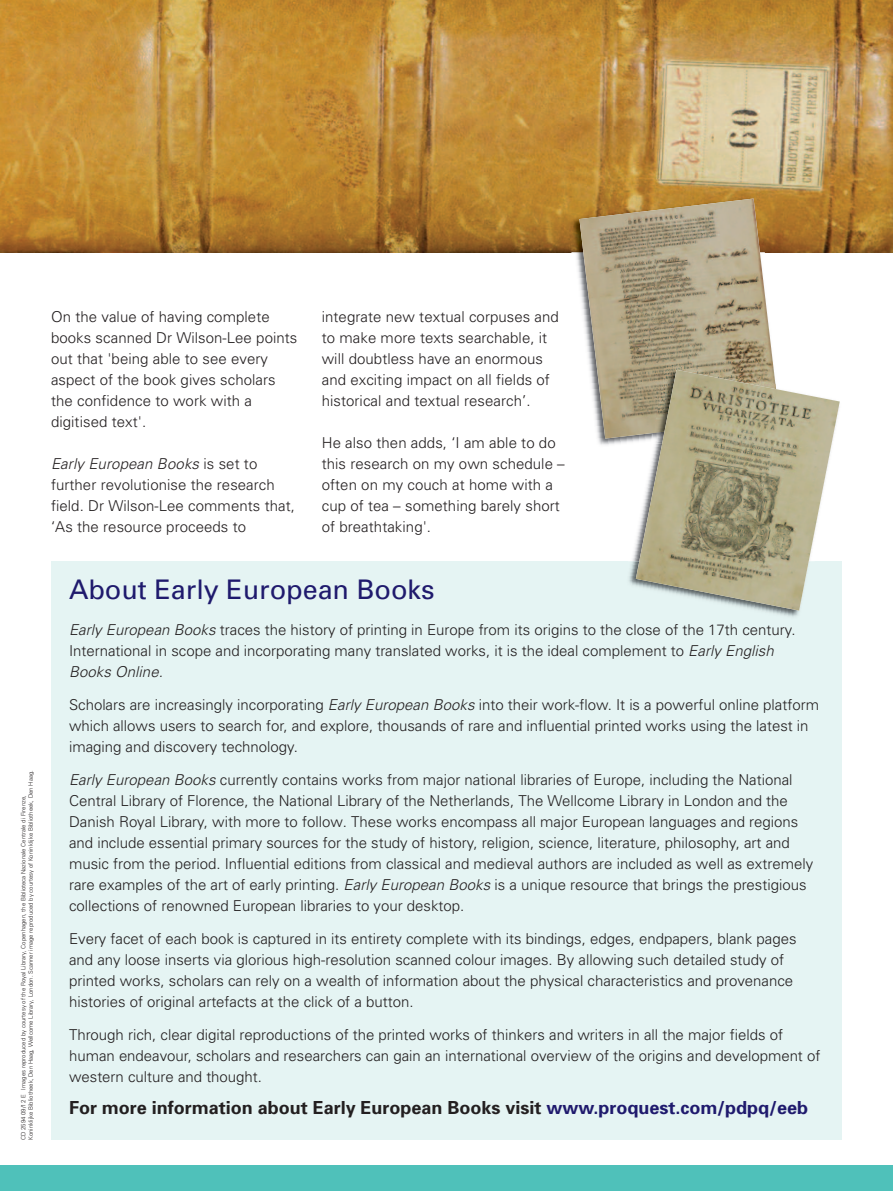
<style>
.page{position:relative;width:893px;height:1191px;background:#fff}
.page>*{position:absolute;margin:0;border:0;box-sizing:border-box;transform-origin:0 0}
.t1{font:27px "Univers";color:#1f1a6d}
.t2{font:700 18px "Univers";color:#231f20}
.t3{font:300 15px/21px "Univers";color:#231f20}
.t4{font:300 6px/7.2px "Univers";color:#231f20}
.s1{font-style:italic}
.s2{color:#1f1a6d}
</style>
<div class="page">
<div style="left:0;top:1164px;width:893px;height:27px;background:#4fc1ba"></div>
<div style="left:51px;top:561px;width:791px;height:579px;background:#e5f4f3"></div>
<img style="left:0;top:0;width:893px;height:252px">
<img style="left:571px;top:252px;width:209px;height:193px">
<img style="left:567px;top:192px;width:198px;height:60px">
<img style="left:579px;top:198px;width:200px;height:240px">
<img style="left:628px;top:385px;width:8px;height:176px">
<img style="left:629px;top:561px;width:171px;height:56px">
<img style="left:653px;top:363px;width:126px;height:7px">
<img style="left:636px;top:370px;width:204px;height:240px">
<p class="t3" style="left:51px;top:307px;width:248px">On the value of having complete books scanned Dr Wilson-Lee points out that 'being able to see every aspect of the book gives scholars the confidence to work with a digitised text'.</p>
<p class="t3" style="left:51px;top:454px;width:245px"><span class="s1">Early European Books</span> is set to further revolutionise the research field. Dr Wilson-Lee comments that, ‘As the resource proceeds to</p>
<p class="t3" style="left:322px;top:307px;width:239px">integrate new textual corpuses and to make more texts searchable, it will doubtless have an enormous and exciting impact on all fields of historical and textual research’.</p>
<p class="t3" style="left:322px;top:433px;width:245px">He also then adds, ‘I am able to do this research on my own schedule – often on my couch at home with a cup of tea – something barely short of breathtaking'.</p>
<p class="t4" style="left:20px;top:1140px;width:371px;rotate:-90deg">CD 2594 09/12 E Images reproduced by courtesy of the Royal Library, Copenhagen, the Biblioteca Nazionale Centrale di Firenze,<br>Koninklijke Bibliotheek, Den Haag, Wellcome Library, London. Scanner image reproduced by courtesy of Koninklijke Bibliotheek, Den Haag.</p>
<h1 class="t1" style="left:69px;top:579px;width:367px">About Early European Books</h1>
<p class="t3" style="left:69px;top:620px;width:728px"><span class="s1">Early European Books</span> traces the history of printing in Europe from its origins to the close of the 17th century.<br>International in scope and incorporating many translated works, it is the ideal complement to <span class="s1">Early English<br>Books Online.</span></p>
<p class="t3" style="left:69px;top:695px;width:751px">Scholars are increasingly incorporating <span class="s1">Early European Books</span> into their work-flow. It is a powerful online platform which allows users to search for, and explore, thousands of rare and influential printed works using the latest in imaging and discovery technology.</p>
<p class="t3" style="left:69px;top:770px;width:746px"><span class="s1">Early European Books</span> currently contains works from major national libraries of Europe, including the National Central Library of Florence, the National Library of the Netherlands, The Wellcome Library in London and the Danish Royal Library, with more to follow. These works encompass all major European languages and regions and include essential primary sources for the study of history, religion, science, literature, philosophy, art and music from the period. Influential editions from classical and medieval authors are included as well as extremely rare examples of the art of early printing. <span class="s1">Early European Books</span> is a unique resource that brings the prestigious collections of renowned European libraries to your desktop.</p>
<p class="t3" style="left:69px;top:929px;width:729px">Every facet of each book is captured in its entirety complete with its bindings, edges, endpapers, blank pages and any loose inserts via glorious high-resolution scanned colour images. By allowing such detailed study of printed works, scholars can rely on a wealth of information about the physical characteristics and provenance histories of original artefacts at the click of a button.</p>
<p class="t3" style="left:69px;top:1025px;width:753px">Through rich, clear digital reproductions of the printed works of thinkers and writers in all the major fields of human endeavour, scholars and researchers can gain an international overview of the origins and development of western culture and thought.</p>
<p class="t2" style="left:69px;top:1101px;width:741px">For more information about Early European Books visit <span class="s2">www.proquest.com/pdpq/eeb</span></p>
</div>
